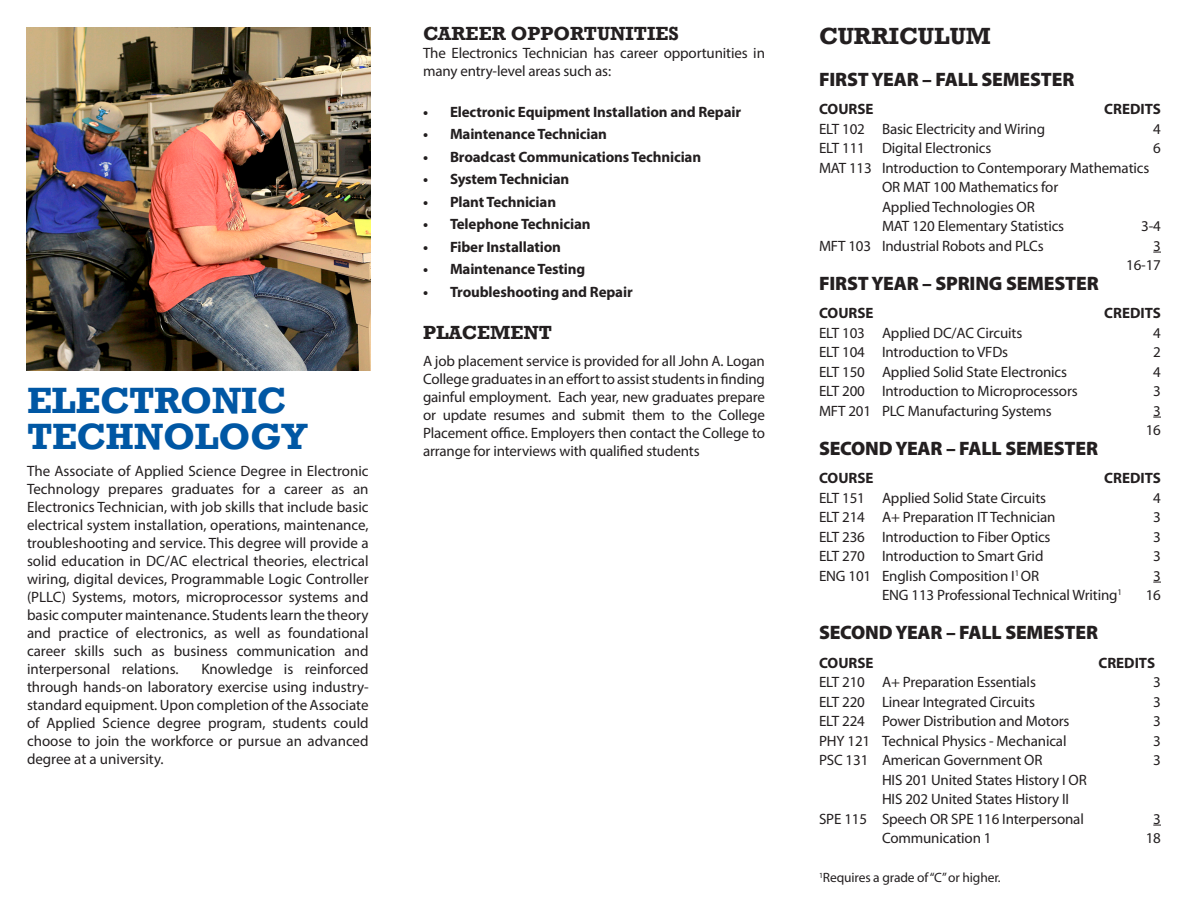
<style>
.page{position:relative;width:1188px;height:918px;background:#fff}
.page>*{position:absolute;margin:0;border:0;box-sizing:border-box;transform-origin:0 0}
.t1{font:700 37.5px "Rockwell";letter-spacing:-.01em;color:#0057a4}
.t2{font:700 24px "Rockwell";color:#231f20}
.t3{font:900 19.5px "Myriad Pro";letter-spacing:-.01em;color:#231f20}
.t4{font:700 19.5px "Rockwell";color:#231f20}
.t5{font:15px/18px "Myriad Pro";letter-spacing:-.01em;color:#231f20;text-align:justify}
.t6{font:15px/19.5px "Myriad";letter-spacing:-.01em;color:#231f20}
.t7{font:700 15px "Myriad Pro";letter-spacing:-.01em;color:#231f20}
.t8{font:13.5px "Myriad";letter-spacing:-.01em;color:#231f20}
</style>
<div class="page">
<img style="left:27px;top:27px;width:343px;height:343px">
<p class="t1" style="left:27px;top:377px;width:260px">ELECTRONIC</p>
<p class="t1" style="left:27px;top:413px;width:282px">TECHNOLOGY</p>
<p class="t5" style="left:27px;top:461px;width:343px">The Associate of Applied Science Degree in Electronic Technology prepares graduates for a career as an Electronics Technician, with job skills that include basic electrical system installation, operations, maintenance, troubleshooting and service. This degree will provide a solid education in DC/AC electrical theories, electrical wiring, digital devices, Programmable Logic Controller (PLLC) Systems, motors, microprocessor systems and basic computer maintenance. Students learn the theory and practice of electronics, as well as foundational career skills such as business communication and interpersonal relations.</p>
<p class="t5" style="left:27px;top:659px;width:343px;text-indent:174px">Knowledge is reinforced through hands-on laboratory exercise using industry&shy;standard equipment. Upon completion of the Associate of Applied Science degree program, students could choose to join the workforce or pursue an advanced degree at a university.</p>
<p class="t4" style="left:423px;top:22px;width:257px">CAREER OPPORTUNITIES</p>
<p class="t5" style="left:423px;top:44px;width:344px">The Electronics Technician has career opportunities in many entry-level areas such as:</p>
<p class="t7" style="left:423px;top:102px;width:320px">• Electronic Equipment Installation and Repair</p>
<p class="t7" style="left:423px;top:125px;width:186px">• Maintenance Technician</p>
<p class="t7" style="left:423px;top:147px;width:280px">• Broadcast Communications Technician</p>
<p class="t7" style="left:423px;top:170px;width:148px">• System Technician</p>
<p class="t7" style="left:423px;top:192px;width:135px">• Plant Technician</p>
<p class="t7" style="left:423px;top:215px;width:169px">• Telephone Technician</p>
<p class="t7" style="left:423px;top:237px;width:139px">• Fiber Installation</p>
<p class="t7" style="left:423px;top:260px;width:164px">• Maintenance Testing</p>
<p class="t7" style="left:423px;top:282px;width:211px">• Troubleshooting and Repair</p>
<p class="t4" style="left:423px;top:321px;width:131px">PLACEMENT</p>
<p class="t5" style="left:423px;top:352px;width:344px">A job placement service is provided for all John A. Logan College graduates in an effort to assist students in finding gainful employment. Each year, new graduates prepare or update resumes and submit them to the College Placement office. Employers then contact the College to arrange for interviews with qualified students</p>
<p class="t2" style="left:819px;top:21px;width:173px">CURRICULUM</p>
<p class="t3" style="left:819px;top:66px;width:257px">FIRST YEAR – FALL SEMESTER</p>
<p class="t7" style="left:819px;top:99px;width:56px">COURSE</p>
<p class="t7" style="left:1104px;top:99px;width:58px">CREDITS</p>
<p class="t6" style="left:819px;top:119px;width:228px">ELT 102 Basic Electricity and Wiring</p>
<p class="t6" style="left:1153px;top:119px;width:9px">4</p>
<p class="t6" style="left:819px;top:139px;width:174px">ELT 111 Digital Electronics</p>
<p class="t6" style="left:1153px;top:139px;width:9px">6</p>
<p class="t6" style="left:882px;top:158px;width:269px;text-indent:-63px">MAT 113 Introduction to Contemporary Mathematics<br>OR MAT 100 Mathematics for</p>
<p class="t6" style="left:882px;top:197px;width:154px">Applied Technologies OR</p>
<p class="t6" style="left:882px;top:217px;width:184px">MAT 120 Elementary Statistics</p>
<p class="t6" style="left:1141px;top:217px;width:21px">3-4</p>
<p class="t6" style="left:819px;top:236px;width:226px">MFT 103 Industrial Robots and PLCs</p>
<p class="t6" style="left:1153px;top:236px;width:9px">3</p>
<p class="t6" style="left:1126px;top:256px;width:36px">16-17</p>
<p class="t3" style="left:819px;top:270px;width:281px">FIRST YEAR – SPRING SEMESTER</p>
<p class="t7" style="left:819px;top:303px;width:56px">COURSE</p>
<p class="t7" style="left:1104px;top:303px;width:58px">CREDITS</p>
<p class="t6" style="left:819px;top:323px;width:205px">ELT 103 Applied DC/AC Circuits</p>
<p class="t6" style="left:1153px;top:323px;width:9px">4</p>
<p class="t6" style="left:819px;top:343px;width:191px">ELT 104 Introduction to VFDs</p>
<p class="t6" style="left:1153px;top:343px;width:9px">2</p>
<p class="t6" style="left:819px;top:362px;width:250px">ELT 150 Applied Solid State Electronics</p>
<p class="t6" style="left:1153px;top:362px;width:9px">4</p>
<p class="t6" style="left:819px;top:382px;width:260px">ELT 200 Introduction to Microprocessors</p>
<p class="t6" style="left:1153px;top:382px;width:9px">3</p>
<p class="t6" style="left:819px;top:401px;width:234px">MFT 201 PLC Manufacturing Systems</p>
<p class="t6" style="left:1153px;top:401px;width:9px">3</p>
<p class="t6" style="left:1146px;top:421px;width:17px">16</p>
<p class="t3" style="left:819px;top:435px;width:281px">SECOND YEAR – FALL SEMESTER</p>
<p class="t7" style="left:819px;top:468px;width:56px">COURSE</p>
<p class="t7" style="left:1104px;top:468px;width:58px">CREDITS</p>
<p class="t6" style="left:819px;top:488px;width:229px">ELT 151 Applied Solid State Circuits</p>
<p class="t6" style="left:1153px;top:488px;width:9px">4</p>
<p class="t6" style="left:819px;top:508px;width:238px">ELT 214 A+ Preparation IT Technician</p>
<p class="t6" style="left:1153px;top:508px;width:9px">3</p>
<p class="t6" style="left:819px;top:527px;width:233px">ELT 236 Introduction to Fiber Optics</p>
<p class="t6" style="left:1153px;top:527px;width:9px">3</p>
<p class="t6" style="left:819px;top:547px;width:226px">ELT 270 Introduction to Smart Grid</p>
<p class="t6" style="left:1153px;top:547px;width:9px">3</p>
<p class="t6" style="left:819px;top:566px;width:222px">ENG 101 English Composition I<sup>1</sup> OR</p>
<p class="t6" style="left:1153px;top:566px;width:9px">3</p>
<p class="t6" style="left:882px;top:586px;width:242px">ENG 113 Professional Technical Writing<sup>1</sup></p>
<p class="t6" style="left:1146px;top:586px;width:17px">16</p>
<p class="t3" style="left:819px;top:619px;width:281px">SECOND YEAR – FALL SEMESTER</p>
<p class="t7" style="left:819px;top:653px;width:56px">COURSE</p>
<p class="t7" style="left:1098px;top:653px;width:58px">CREDITS</p>
<p class="t6" style="left:819px;top:673px;width:218px">ELT 210 A+ Preparation Essentials</p>
<p class="t6" style="left:1153px;top:673px;width:9px">3</p>
<p class="t6" style="left:819px;top:692px;width:218px">ELT 220 Linear Integrated Circuits</p>
<p class="t6" style="left:1153px;top:692px;width:9px">3</p>
<p class="t6" style="left:819px;top:712px;width:252px">ELT 224 Power Distribution and Motors</p>
<p class="t6" style="left:1153px;top:712px;width:9px">3</p>
<p class="t6" style="left:819px;top:731px;width:249px">PHY 121 Technical Physics - Mechanical</p>
<p class="t6" style="left:1153px;top:731px;width:9px">3</p>
<p class="t6" style="left:819px;top:751px;width:225px">PSC 131 American Government OR</p>
<p class="t6" style="left:1153px;top:751px;width:9px">3</p>
<p class="t6" style="left:882px;top:770px;width:206px">HIS 201 United States History I OR</p>
<p class="t6" style="left:882px;top:790px;width:189px">HIS 202 United States History II</p>
<p class="t6" style="left:819px;top:809px;width:266px">SPE 115 Speech OR SPE 116 Interpersonal</p>
<p class="t6" style="left:1153px;top:809px;width:9px">3</p>
<p class="t6" style="left:882px;top:829px;width:111px">Communication 1</p>
<p class="t6" style="left:1146px;top:829px;width:17px">18</p>
<p class="t8" style="left:819px;top:871px;width:183px"><sup>1</sup>Requires a grade of “C” or higher.</p>
</div>
